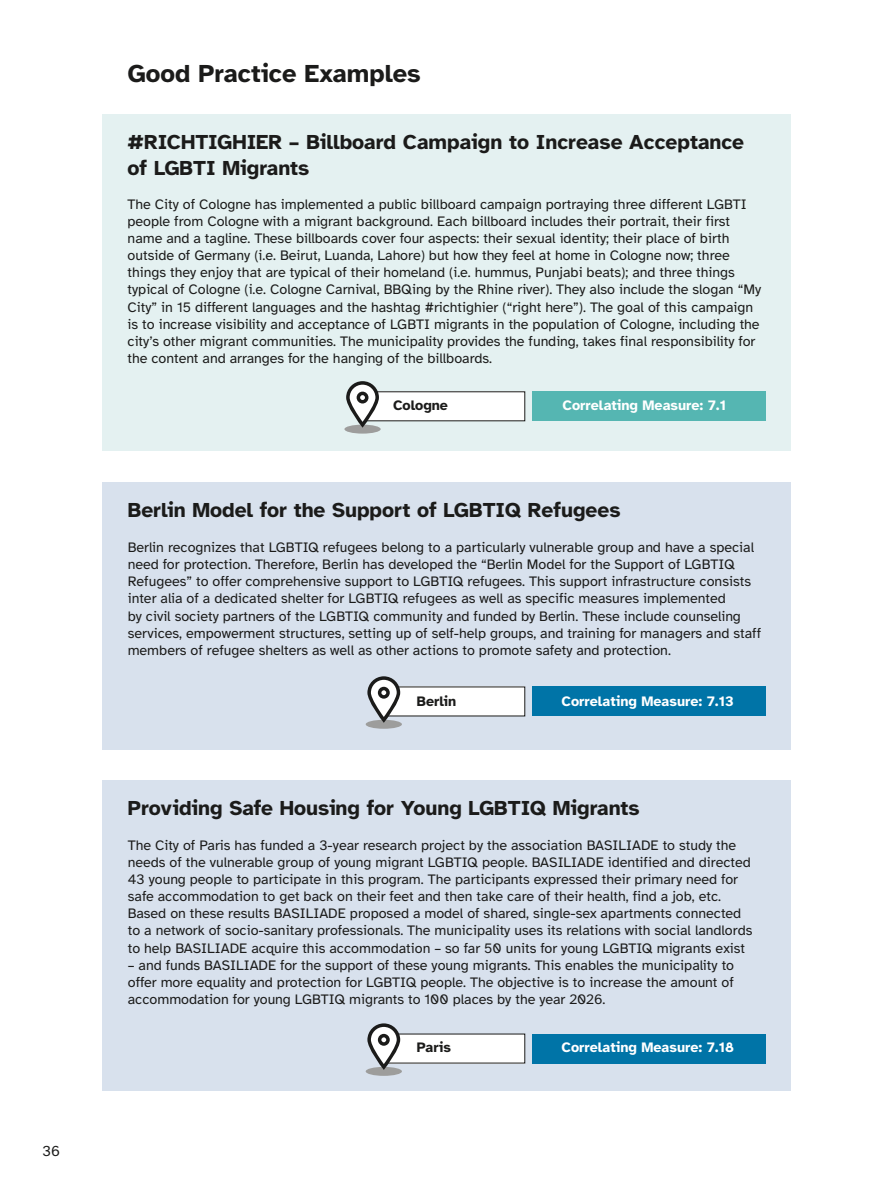
<style>
.page{position:relative;width:893px;height:1191px;background:#fff}
.page>*{position:absolute;margin:0;border:0;box-sizing:border-box;transform-origin:0 0}
.t1{font:700 25.5px "Atkinson Hyperlegible";color:#1b1b1a}
.t2{font:700 21px/25.2px "Atkinson Hyperlegible";color:#1b1b1a}
.t3{font:15px "Atkinson Hyperlegible";color:#1b1b1a}
.t4{font:14.25px/17.1px "Atkinson Hyperlegible";color:#1b1b1a}
.t5{font:700 14.25px "Atkinson Hyperlegible";color:#fff}
.t6{font:700 14.25px "Atkinson Hyperlegible";color:#1b1b1a}
</style>
<div class="page">
<div style="left:102px;top:115px;width:689px;height:336px;background:#e4f1f1"></div>
<div style="left:532px;top:391px;width:233px;height:30px;background:#55b6b2"></div>
<div style="left:364px;top:392px;width:161px;height:29px;background:#fff"></div>
<div style="left:344px;top:424px;width:37px;height:9px;background:#9d9d9c;border-radius:50%"></div>
<svg style="left:346px;top:381px;width:33px;height:47px"></svg>
<div style="left:102px;top:482px;width:689px;height:267px;background:#d8e1ed"></div>
<div style="left:532px;top:686px;width:233px;height:30px;background:#0074a7"></div>
<div style="left:385px;top:687px;width:140px;height:29px;background:#fff"></div>
<div style="left:366px;top:720px;width:36px;height:8px;background:#9d9d9c;border-radius:50%"></div>
<svg style="left:367px;top:676px;width:33px;height:47px"></svg>
<div style="left:102px;top:780px;width:689px;height:311px;background:#d8e1ed"></div>
<div style="left:532px;top:1033px;width:233px;height:30px;background:#0074a7"></div>
<div style="left:385px;top:1034px;width:140px;height:29px;background:#fff"></div>
<div style="left:366px;top:1066px;width:36px;height:9px;background:#9d9d9c;border-radius:50%"></div>
<svg style="left:367px;top:1023px;width:33px;height:47px"></svg>
<p class="t3" style="left:43px;top:1142px;width:19px">36</p>
<h1 class="t1" style="left:128px;top:59px;width:295px">Good Practice Examples</h1>
<h2 class="t2" style="left:128px;top:130px;width:618px">#RICHTIGHIER – Billboard Campaign to Increase Acceptance of LGBTI Migrants</h2>
<p class="t4" style="left:128px;top:196px;width:635px">The City of Cologne has implemented a public billboard campaign portraying three different LGBTI people from Cologne with a migrant background. Each billboard includes their portrait, their first name and a tagline. These billboards cover four aspects: their sexual identity; their place of birth outside of Germany (i.e. Beirut, Luanda, Lahore) but how they feel at home in Cologne now; three things they enjoy that are typical of their homeland (i.e. hummus, Punjabi beats); and three things typical of Cologne (i.e. Cologne Carnival, BBQing by the Rhine river). They also include the slogan “My City” in 15 different languages and the hashtag #richtighier (“right here”). The goal of this campaign is to increase visibility and acceptance of LGBTI migrants in the population of Cologne, including the city’s other migrant communities. The municipality provides the funding, takes final responsibility for the content and arranges for the hanging of the billboards.</p>
<p class="t6" style="left:393px;top:397px;width:56px">Cologne</p>
<p class="t5" style="left:563px;top:397px;width:165px">Correlating Measure: 7.1</p>
<h2 class="t2" style="left:128px;top:497px;width:494px">Berlin Model for the Support of LGBTIQ Refugees</h2>
<p class="t4" style="left:128px;top:539px;width:635px">Berlin recognizes that LGBTIQ refugees belong to a particularly vulnerable group and have a special need for protection. Therefore, Berlin has developed the “Berlin Model for the Support of LGBTIQ Refugees” to offer comprehensive support to LGBTIQ refugees. This support infrastructure consists inter alia of a dedicated shelter for LGBTIQ refugees as well as specific measures implemented<br>by civil society partners of the LGBTIQ community and funded by Berlin. These include counseling services, empowerment structures, setting up of self-help groups, and training for managers and staff members of refugee shelters as well as other actions to promote safety and protection.</p>
<p class="t6" style="left:417px;top:693px;width:41px">Berlin</p>
<p class="t5" style="left:562px;top:693px;width:174px">Correlating Measure: 7.13</p>
<h2 class="t2" style="left:128px;top:795px;width:513px">Providing Safe Housing for Young LGBTIQ Migrants</h2>
<p class="t4" style="left:128px;top:836px;width:626px">The City of Paris has funded a 3-year research project by the association BASILIADE to study the needs of the vulnerable group of young migrant LGBTIQ people. BASILIADE identified and directed 43 young people to participate in this program. The participants expressed their primary need for safe accommodation to get back on their feet and then take care of their health, find a job, etc.<br>Based on these results BASILIADE proposed a model of shared, single-sex apartments connected to a network of socio-sanitary professionals. The municipality uses its relations with social landlords to help BASILIADE acquire this accommodation – so far 50 units for young LGBTIQ migrants exist</p>
<p class="t4" style="left:128px;top:956px;width:608px;text-align:justify">– and funds BASILIADE for the support of these young migrants. This enables the municipality to offer more equality and protection for LGBTIQ people. The objective is to increase the amount of accommodation for young LGBTIQ migrants to 100 places by the year 2026.</p>
<p class="t6" style="left:417px;top:1039px;width:36px">Paris</p>
<p class="t5" style="left:562px;top:1039px;width:174px">Correlating Measure: 7.18</p>
</div>
